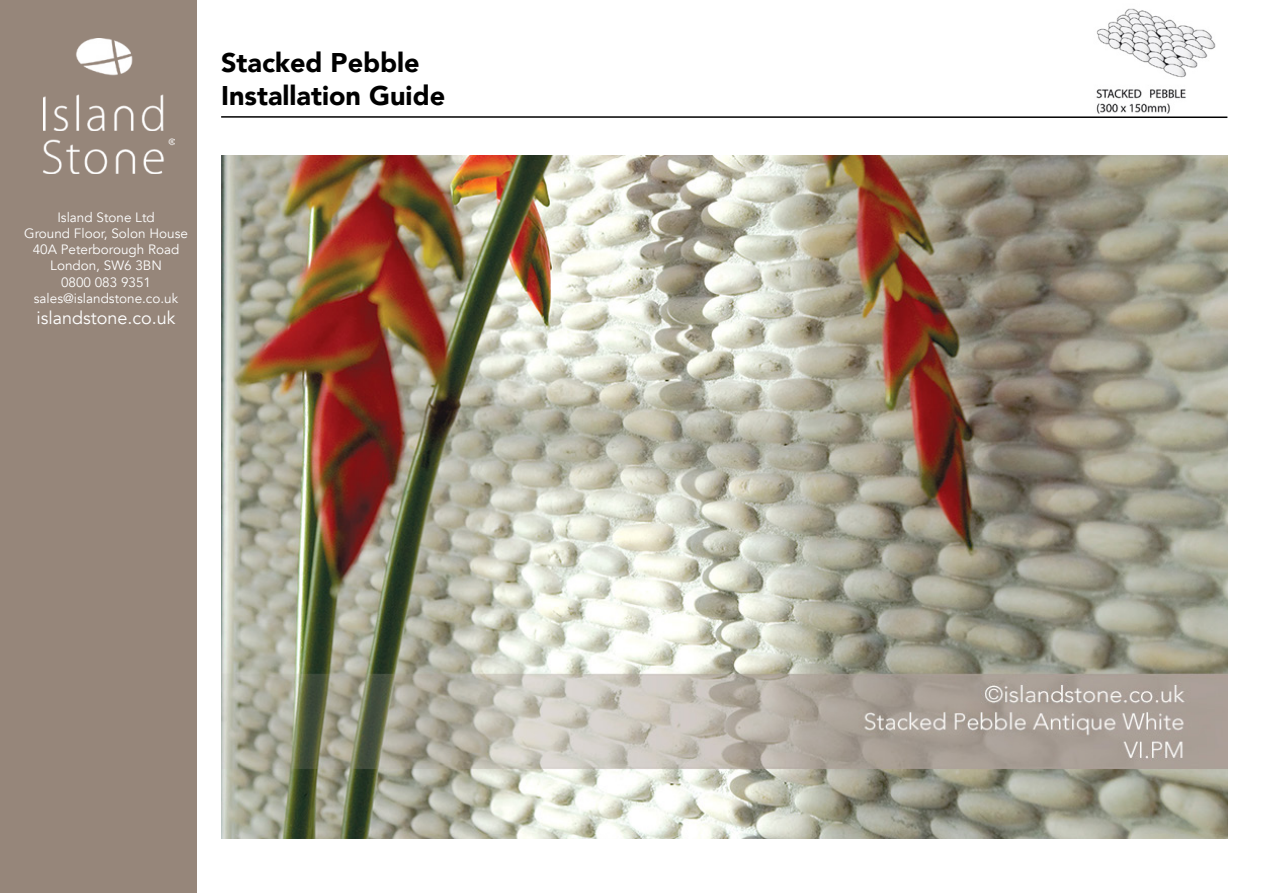
<style>
.page{position:relative;width:1263px;height:893px;background:#fff}
.page>*{position:absolute;margin:0;border:0;box-sizing:border-box;transform-origin:0 0}
.t1{font:900 27px/32.4px "Avenir";color:#000}
.t2{font:18px "Avenir";color:#fff}
.t3{font:13.5px/16.2px "Avenir";color:#fff;text-align:center}
</style>
<div class="page">
<div style="left:0;top:0;width:196px;height:893px;background:#96867a"></div>
<img style="left:76px;top:38px;width:57px;height:38px">
<img style="left:43px;top:94px;width:121px;height:37px">
<img style="left:43px;top:138px;width:132px;height:36px">
<hr style="left:221px;top:116px;width:1006px;height:2px;background:#000">
<img style="left:1096px;top:8px;width:120px;height:106px">
<img style="left:221px;top:155px;width:1006px;height:684px">
<h1 class="t1" style="left:221px;top:46px;width:226px">Stacked Pebble<br>Installation Guide</h1>
<p class="t3" style="left:24px;top:209px;width:165px">Island Stone Ltd<br>Ground Floor, Solon House<br>40A Peterborough Road<br>London, SW6 3BN<br>0800 083 9351 sales@islandstone.co.uk</p>
<h2 class="t2" style="left:37px;top:308px;width:141px">islandstone.co.uk</h2>
</div>
